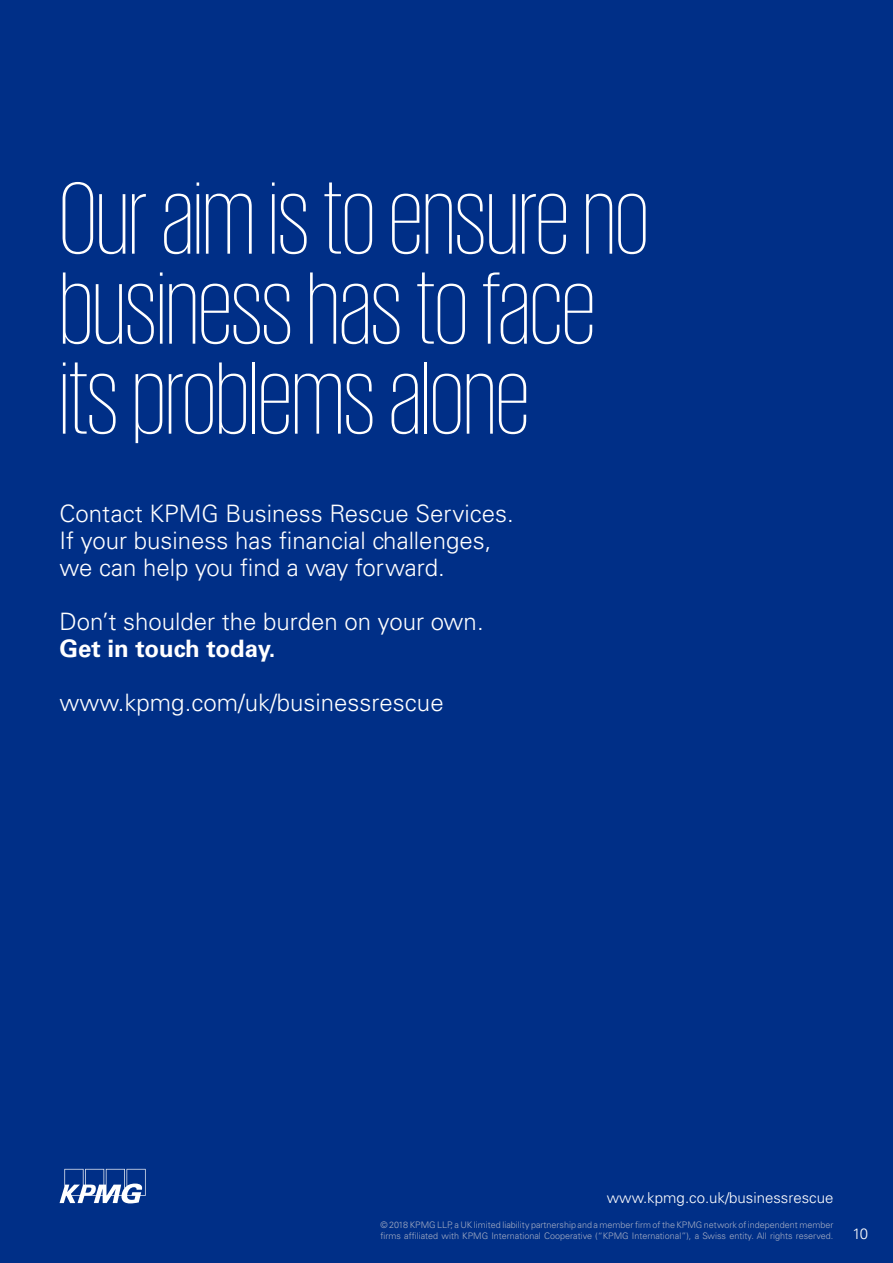
<style>
.page{position:relative;width:893px;height:1263px;background:#002f87}
.page>*{position:absolute;margin:0;border:0;box-sizing:border-box;transform-origin:0 0}
.t1{font:200 105px/90px "KPMG";color:#fff}
.t2{font:300 24px/27px "Univers LT Std";color:#fff}
.t3{font:700 24px "Univers LT Std";color:#fff}
.t4{font:300 15px "Univers LT Std";color:#fff}
.t5{font:300 9px/10.8px "Univers";color:#a8afc4}
</style>
<div class="page">
<svg style="left:60px;top:1169px;width:86px;height:34px"></svg>
<h1 class="t1" style="left:60px;top:171px;width:591px">Our aim is to ensure no business has to face its problems alone</h1>
<h2 class="t2" style="left:60px;top:500px;width:456px">Contact KPMG Business Rescue Services.<br>If your business has fnancial challenges, we can help you fnd a way forward.</h2>
<h2 class="t2" style="left:60px;top:608px;width:426px">Don’t shoulder the burden on your own.</h2>
<h2 class="t3" style="left:60px;top:634px;width:217px">Get in touch today.</h2>
<h2 class="t2" style="left:60px;top:689px;width:386px">www.kpmg.com/uk/businessrescue</h2>
<h3 class="t4" style="left:607px;top:1189px;width:228px">www.kpmg.co.uk/businessrescue</h3>
<p class="t5" style="left:381px;top:1220px;width:454px">© 2018 KPMG LLP, a UK limited liability partnership and a member frm of the KPMG network of independent member frms affliated with KPMG International Cooperative (“KPMG International”), a Swiss entity. All rights reserved.</p>
<h3 class="t4" style="left:852px;top:1225px;width:17px">10</h3>
</div>
